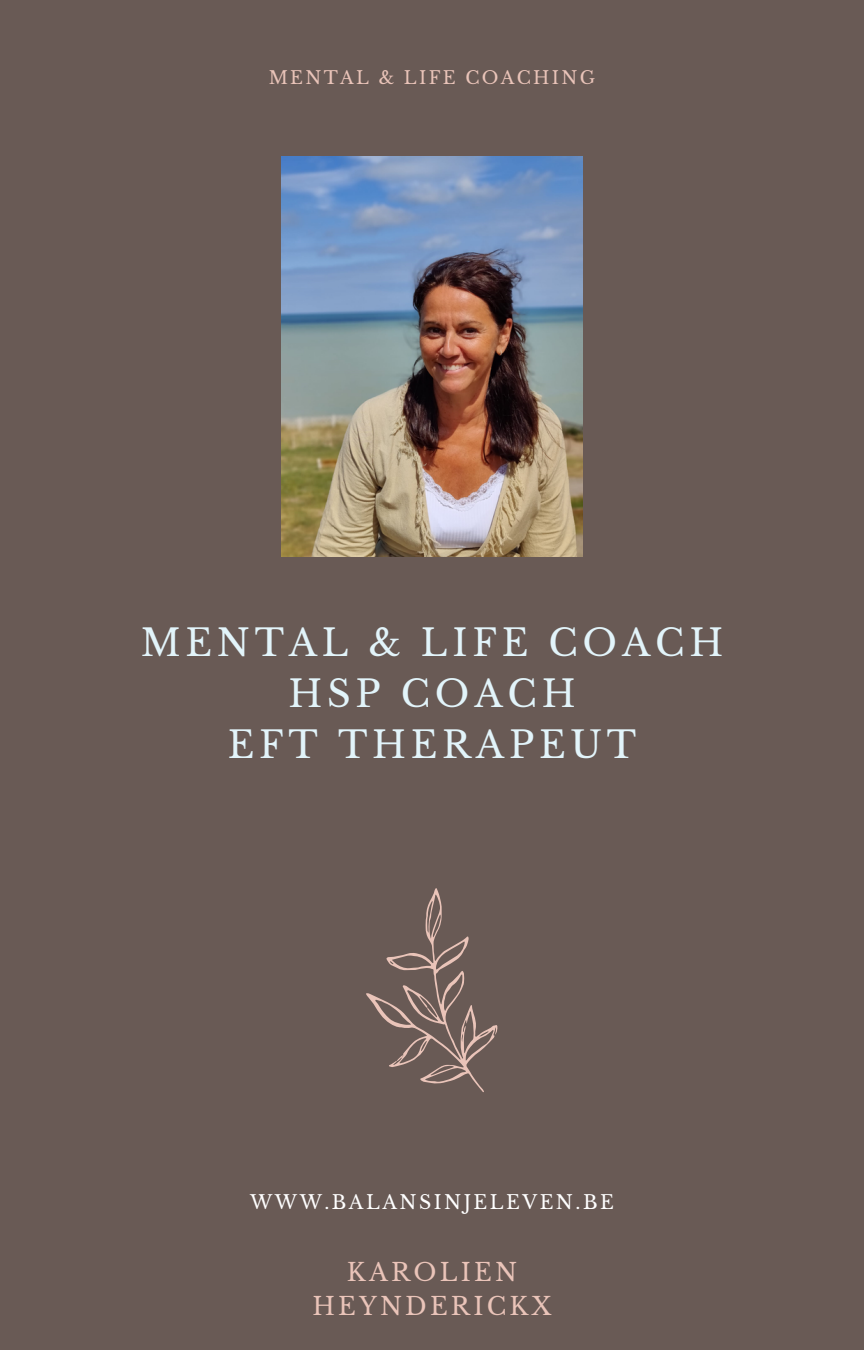
<style>
.page{position:relative;width:864px;height:1350px;background:#695a55}
.page>*{position:absolute;margin:0;border:0;box-sizing:border-box;transform-origin:0 0}
.t1{font:36.68px/50.6px "Libre Baskerville";letter-spacing:.13em;color:#e2f4fa;text-align:center}
.t2{font:24.53px/33.8px "Libre Baskerville";letter-spacing:.13em;color:#eac4b9;text-align:center}
.t3{font:18.9px "Libre Baskerville";letter-spacing:.13em;color:#fff}
.t4{font:17.78px "Libre Baskerville";letter-spacing:.13em;color:#eac4b9}
</style>
<div class="page">
<img style="left:282px;top:156px;width:300px;height:400px">
<svg style="left:366px;top:888px;width:131px;height:204px"></svg>
<p class="t4" style="left:269px;top:66px;width:328px">MENTAL &amp; LIFE COACHING</p>
<p class="t1" style="left:141px;top:618px;width:584px">MENTAL &amp; LIFE COACH<br>HSP COACH<br>EFT THERAPEUT</p>
<p class="t3" style="left:250px;top:1191px;width:365px">WWW.BALANSINJELEVEN.BE</p>
<p class="t2" style="left:312px;top:1255px;width:241px">KAROLIEN<br>HEYNDERICKX</p>
</div>
